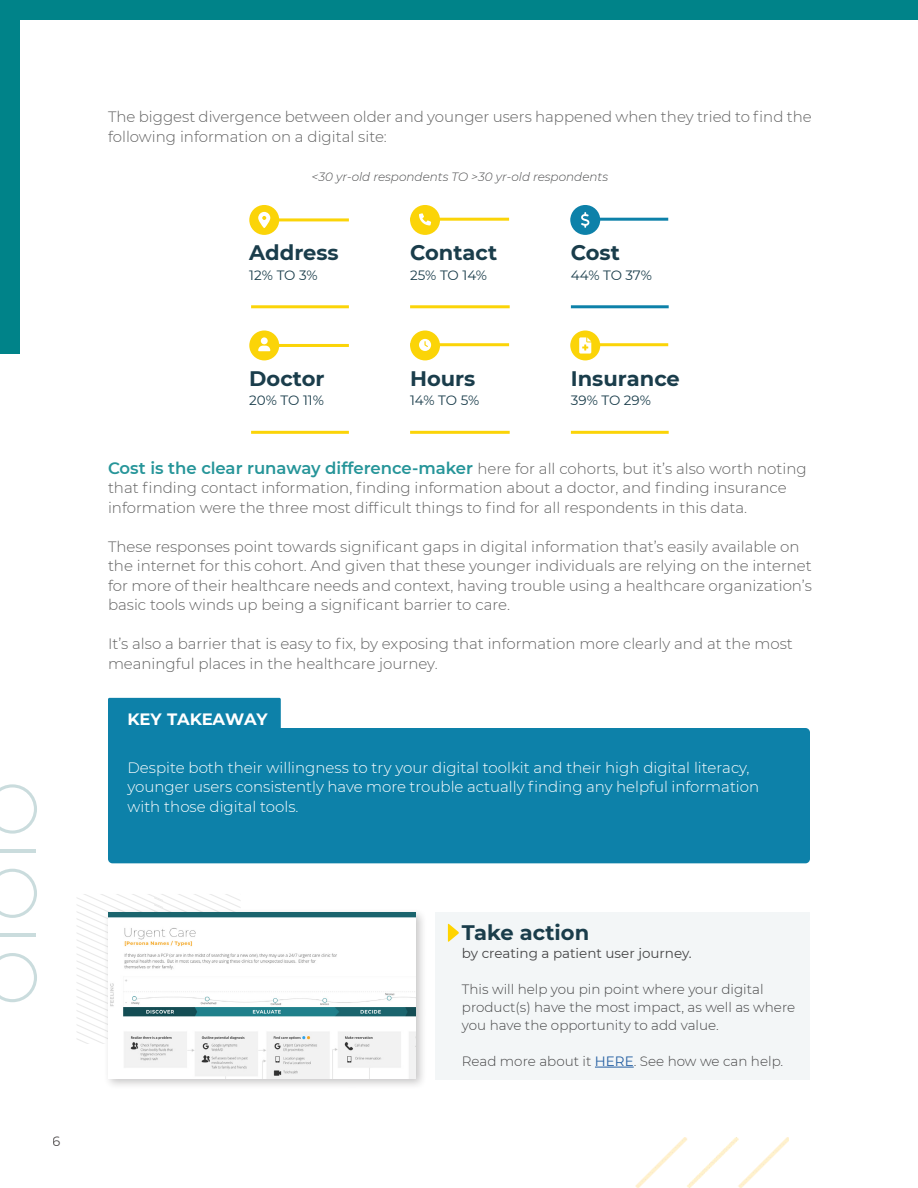
<style>
.page{position:relative;width:918px;height:1188px;background:#fff}
.page>*{position:absolute;margin:0;border:0;box-sizing:border-box;transform-origin:0 0}
.t1{font:700 21px "Montserrat";color:#1a3d4b}
.t2{font:700 16.5px "Montserrat";letter-spacing:-.01em;color:#fff}
.t3{font:300 15px/19.5px "Montserrat";color:#616161}
.t4{font:300 15px/19.5px "Montserrat";color:#fff}
.t5{font:300 13.5px/18px "Montserrat";color:#454546}
.t6{font:13.5px "Montserrat";color:#1a3d4b}
.t7{font:13.5px "Montserrat";color:#454546}
.t8{font:13.5px "Montserrat";color:#231f20}
.t9{font:italic 300 12px "Montserrat";color:#4b4c4d}
.s1{font-weight:600;font-size:16.5px;color:#269599}
.s2{font-weight:400;color:#225ea1}
</style>
<div class="page">
<div style="left:0;top:0;width:20px;height:353px;background:#008389"></div>
<div style="left:0;top:0;width:918px;height:20px;background:#008389"></div>
<img style="left:636px;top:1137px;width:153px;height:51px">
<svg style="left:0;top:784px;width:37px;height:50px"></svg>
<svg style="left:0;top:869px;width:37px;height:49px"></svg>
<svg style="left:0;top:953px;width:37px;height:49px"></svg>
<hr style="left:0;top:934px;width:35px;height:3px;background:#015960">
<hr style="left:0;top:850px;width:35px;height:3px;background:#015960">
<hr style="left:251px;top:305px;width:98px;height:3px;background:#fbd408">
<hr style="left:251px;top:431px;width:98px;height:3px;background:#fbd408">
<hr style="left:251px;top:218px;width:98px;height:3px;background:#fbd408">
<hr style="left:251px;top:344px;width:98px;height:3px;background:#fbd408">
<hr style="left:410px;top:305px;width:100px;height:3px;background:#fbd408">
<hr style="left:410px;top:431px;width:100px;height:3px;background:#fbd408">
<hr style="left:410px;top:218px;width:99px;height:3px;background:#fbd408">
<hr style="left:410px;top:343px;width:99px;height:3px;background:#fbd408">
<hr style="left:571px;top:305px;width:98px;height:3px;background:#0d81a9">
<hr style="left:571px;top:431px;width:98px;height:3px;background:#fbd408">
<hr style="left:571px;top:218px;width:97px;height:3px;background:#0d81a9">
<hr style="left:571px;top:343px;width:97px;height:3px;background:#fbd408">
<div style="left:249px;top:205px;width:30px;height:30px;background:#fbd408;border-radius:50%"></div>
<svg style="left:258px;top:212px;width:12px;height:16px"></svg>
<div style="left:249px;top:331px;width:30px;height:29px;background:#fbd408;border-radius:50%"></div>
<svg style="left:258px;top:337px;width:12px;height:14px"></svg>
<div style="left:410px;top:331px;width:30px;height:29px;background:#fbd408;border-radius:50%"></div>
<svg style="left:419px;top:339px;width:12px;height:12px"></svg>
<div style="left:570px;top:331px;width:30px;height:29px;background:#fbd408;border-radius:50%"></div>
<svg style="left:579px;top:337px;width:12px;height:17px"></svg>
<div style="left:410px;top:205px;width:30px;height:30px;background:#fbd408;border-radius:50%"></div>
<svg style="left:419px;top:213px;width:12px;height:12px"></svg>
<div style="left:570px;top:205px;width:30px;height:30px;background:#0d81a9;border-radius:50%"></div>
<svg style="left:581px;top:212px;width:8px;height:16px"></svg>
<div style="left:108px;top:728px;width:702px;height:135px;background:#0d81a9"></div>
<svg style="left:76px;top:894px;width:165px;height:150px"></svg>
<div style="left:435px;top:912px;width:375px;height:168px;background:#f3f6f7"></div>
<div style="left:103px;top:908px;width:324px;height:182px;background:#231f20;opacity:.25"></div>
<img style="left:108px;top:913px;width:308px;height:166px">
<hr style="left:595px;top:1067px;width:39px;height:1px;background:#225ea1">
<svg style="left:448px;top:924px;width:11px;height:18px"></svg>
<div style="left:108px;top:698px;width:173px;height:31px;background:#0d81a9"></div>
<p class="t8" style="left:53px;top:1131px;width:10px">6</p>
<p class="t3" style="left:108px;top:107px;width:705px">The biggest divergence between older and younger users happened when they tried to find the following information on a digital site:</p>
<p class="t9" style="left:312px;top:168px;width:298px">&lt;30 yr-old respondents TO &gt;30 yr-old respondents</p>
<p class="t1" style="left:249px;top:238px;width:91px">Address</p>
<p class="t6" style="left:249px;top:266px;width:70px">12% TO 3%</p>
<p class="t1" style="left:249px;top:363px;width:77px">Doctor</p>
<p class="t6" style="left:249px;top:391px;width:76px">20% TO 11%</p>
<p class="t1" style="left:410px;top:238px;width:89px">Contact</p>
<p class="t6" style="left:410px;top:266px;width:78px">25% TO 14%</p>
<p class="t1" style="left:410px;top:363px;width:67px">Hours</p>
<p class="t6" style="left:410px;top:391px;width:71px">14% TO 5%</p>
<p class="t1" style="left:571px;top:238px;width:51px">Cost</p>
<p class="t6" style="left:571px;top:266px;width:83px">44% TO 37%</p>
<p class="t1" style="left:571px;top:363px;width:110px">Insurance</p>
<p class="t6" style="left:571px;top:391px;width:82px">39% TO 29%</p>
<p class="t3" style="left:108px;top:458px;width:700px"><span class="s1">Cost is the clear runaway difference-maker</span> here for all cohorts, but it’s also worth noting that finding contact information, finding information about a doctor, and finding insurance information were the three most difficult things to find for all respondents in this data.</p>
<p class="t3" style="left:108px;top:536px;width:705px">These responses point towards significant gaps in digital information that’s easily available on the internet for this cohort. And given that these younger individuals are relying on the internet for more of their healthcare needs and context, having trouble using a healthcare organization’s basic tools winds up being a significant barrier to care.</p>
<p class="t3" style="left:108px;top:634px;width:686px">It’s also a barrier that is easy to fix, by exposing that information more clearly and at the most meaningful places in the healthcare journey.</p>
<p class="t2" style="left:128px;top:708px;width:142px">KEY TAKEAWAY</p>
<p class="t4" style="left:128px;top:757px;width:633px">Despite both their willingness to try your digital toolkit and their high digital literacy, younger users consistently have more trouble actually finding any helpful information with those digital tools.</p>
<p class="t1" style="left:462px;top:917px;width:129px">Take action</p>
<p class="t7" style="left:462px;top:944px;width:231px">by creating a patient user journey.</p>
<p class="t5" style="left:462px;top:980px;width:335px">This will help you pin point where your digital product(s) have the most impact, as well as where you have the opportunity to add value.</p>
<p class="t5" style="left:462px;top:1052px;width:323px">Read more about it <span class="s2">HERE</span>. See how we can help.</p>
</div>
